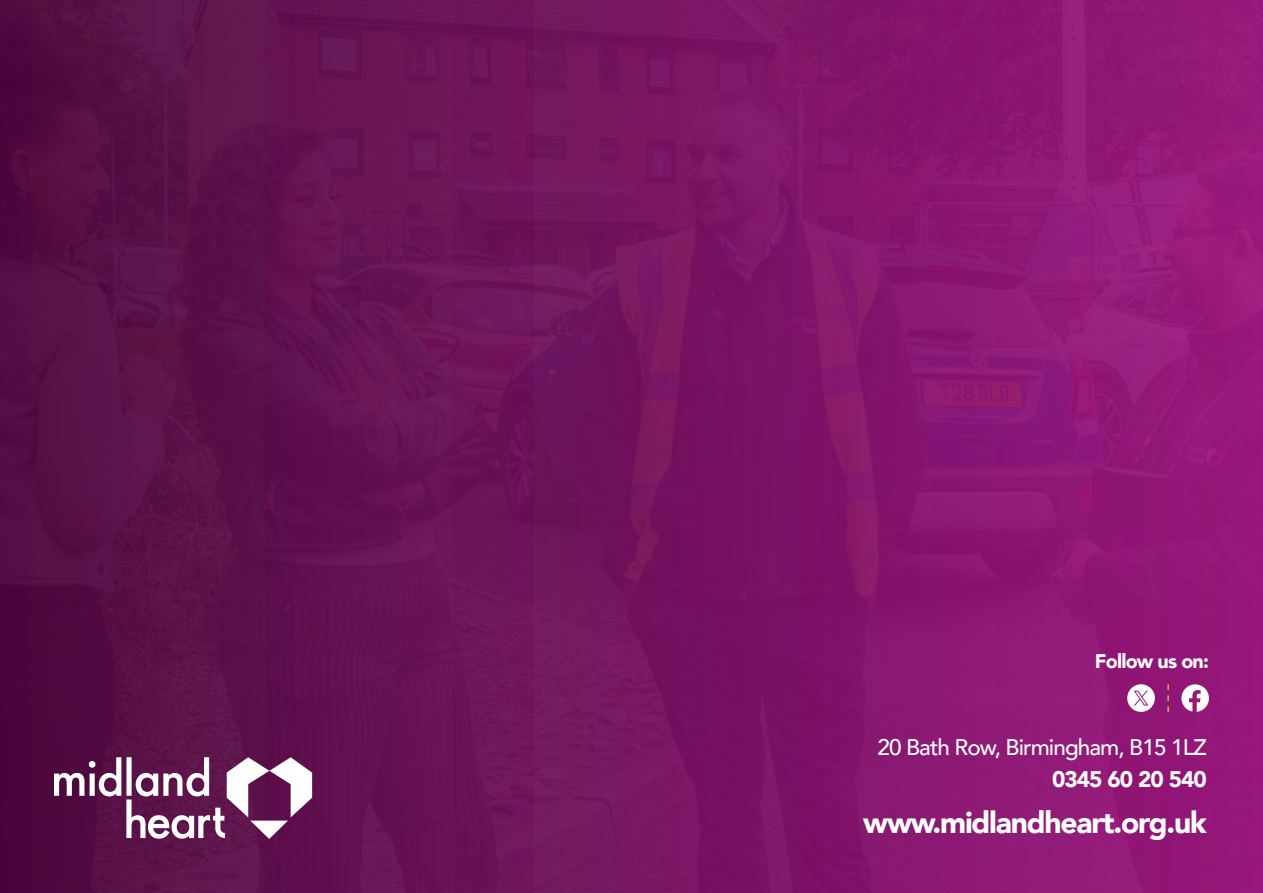
<style>
.page{position:relative;width:1263px;height:893px;background:#fff}
.page>*{position:absolute;margin:0;border:0;box-sizing:border-box;transform-origin:0 0}
.t1{font:900 30px "Avenir";letter-spacing:-.04em;color:#fff}
.t2{font:500 22.5px "Avenir";letter-spacing:-.04em;color:#fff}
.t3{font:900 22.5px "Avenir";letter-spacing:-.04em;color:#fff}
.t4{font:900 19.65px "Avenir";letter-spacing:-.04em;color:#fff}
</style>
<div class="page">
<img style="left:0;top:0;width:1263px;height:893px">
<svg style="left:54px;top:757px;width:258px;height:82px"></svg>
<svg style="left:1181px;top:684px;width:28px;height:28px"></svg>
<svg style="left:1127px;top:684px;width:28px;height:28px"></svg>
<svg style="left:1167px;top:684px;width:2px;height:28px"></svg>
<p class="t4" style="left:1095px;top:644px;width:116px">Follow us on:</p>
<p class="t2" style="left:877px;top:728px;width:331px">20 Bath Row, Birmingham, B15 1LZ</p>
<p class="t3" style="left:1052px;top:760px;width:156px">0345 60 20 540</p>
<p class="t1" style="left:863px;top:797px;width:345px">www.midlandheart.org.uk</p>
</div>
